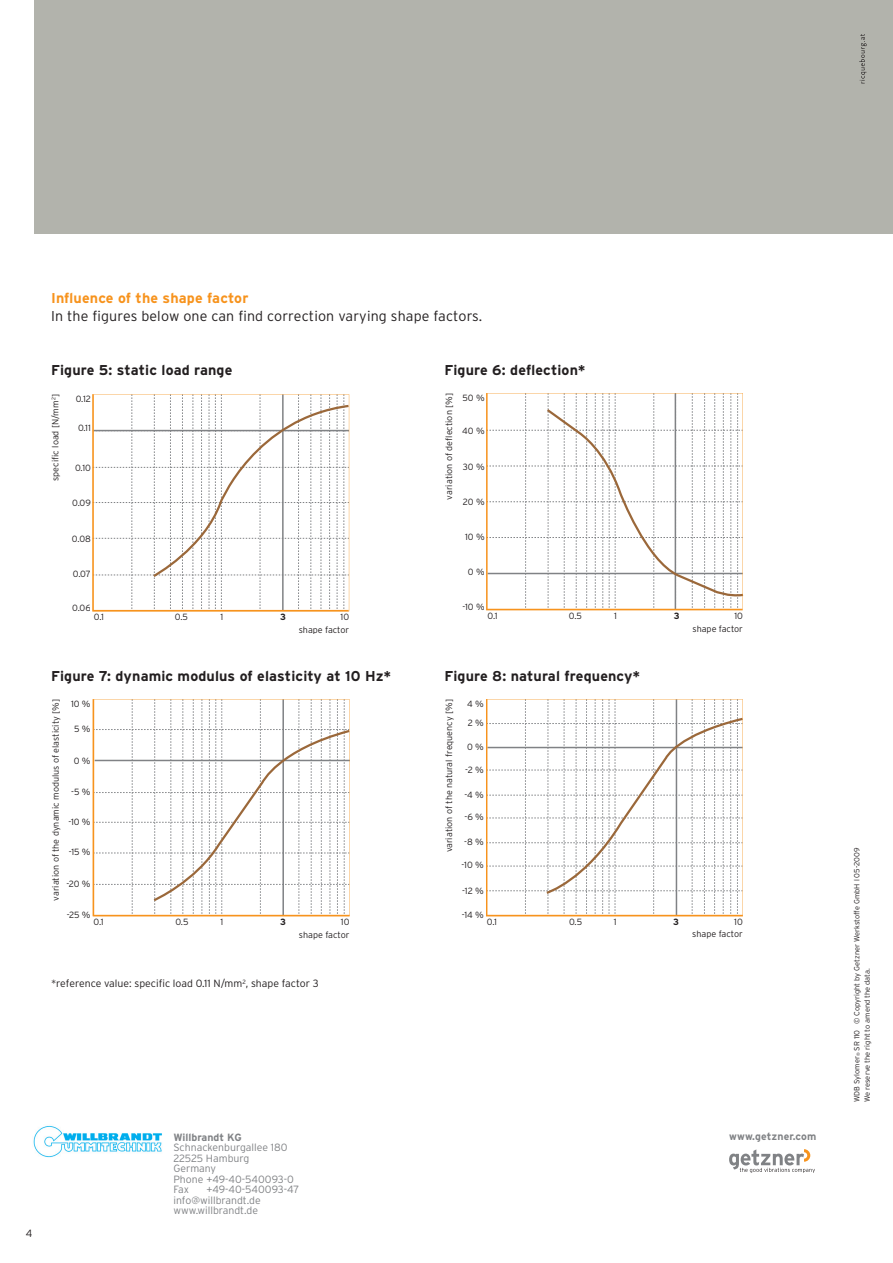
<style>
.page{position:relative;width:893px;height:1263px;background:#fff}
.page>*{position:absolute;margin:0;border:0;box-sizing:border-box;transform-origin:0 0}
.t1{font:700 14.25px "Interstate";letter-spacing:.01em;color:#231f20}
.t2{font:300 14.25px "Interstate";letter-spacing:.01em;color:#231f20}
.t3{font:700 14.25px "Interstate";letter-spacing:.01em;color:#f7931d}
.t4{font:300 10.5px/10.5px "Interstate";color:#808285}
.t5{font:300 10.5px "Interstate";color:#231f20}
.t6{font:700 10.5px "Interstate";color:#808285}
.t7{font:300 9px/12.9px "Interstate";color:#231f20;text-align:right}
.t8{font:700 9px "Interstate";color:#231f20}
.t9{font:300 7.5px/10.5px "Interstate";color:#231f20}
.s1{font-size:4.35px}
</style>
<div class="page">
<div style="left:34px;top:0;width:859px;height:234px;background:#b2b3ac"></div>
<svg style="left:859px;top:34px;width:8px;height:49px"></svg>
<svg style="left:92px;top:394px;width:257px;height:217px"></svg>
<svg style="left:486px;top:393px;width:256px;height:217px"></svg>
<svg style="left:93px;top:699px;width:257px;height:217px"></svg>
<svg style="left:486px;top:699px;width:257px;height:217px"></svg>
<svg style="left:729px;top:1149px;width:86px;height:24px"></svg>
<img style="left:33px;top:1125px;width:129px;height:32px">
<p class="t3" style="left:51px;top:290px;width:199px">Influence of the shape factor</p>
<p class="t2" style="left:51px;top:308px;width:433px">In the figures below one can find correction varying shape factors.</p>
<p class="t1" style="left:51px;top:362px;width:183px">Figure 5: static load range</p>
<p class="t1" style="left:444px;top:362px;width:142px">Figure 6: deflection*</p>
<p class="t7" style="left:49px;top:481px;width:88px;rotate:-90deg">specific load [N/mm<sup>2</sup>]</p>
<p class="t7" style="left:76px;top:392px;width:17px">0.12</p>
<p class="t7" style="left:78px;top:421px;width:14px">0.11</p>
<p class="t7" style="left:75px;top:461px;width:17px">0.10</p>
<p class="t7" style="left:72px;top:496px;width:20px">0.09</p>
<p class="t7" style="left:442px;top:499px;width:108px;rotate:-90deg">variation of deflection [%]</p>
<p class="t7" style="left:462px;top:391px;width:24px">50 %</p>
<p class="t7" style="left:462px;top:425px;width:24px">40 %</p>
<p class="t7" style="left:463px;top:460px;width:23px">30 %</p>
<p class="t7" style="left:463px;top:495px;width:23px">20 %</p>
<p class="t7" style="left:72px;top:533px;width:20px">0.08</p>
<p class="t7" style="left:465px;top:530px;width:21px">10 %</p>
<p class="t7" style="left:73px;top:568px;width:20px">0.07</p>
<p class="t7" style="left:468px;top:565px;width:18px">0 %</p>
<p class="t7" style="left:462px;top:600px;width:24px">-10 %</p>
<p class="t7" style="left:72px;top:601px;width:20px">0.06</p>
<p class="t7" style="left:175px;top:610px;width:15px">0.5</p>
<p class="t7" style="left:221px;top:610px;width:4px">1</p>
<p class="t8" style="left:280px;top:612px;width:7px">3</p>
<p class="t7" style="left:488px;top:609px;width:12px">0.1</p>
<p class="t7" style="left:692px;top:609px;width:52px">10<br>shape factor</p>
<p class="t7" style="left:569px;top:609px;width:15px">0.5</p>
<p class="t7" style="left:614px;top:609px;width:4px">1</p>
<p class="t8" style="left:674px;top:610px;width:7px">3</p>
<p class="t7" style="left:94px;top:610px;width:12px">0.1</p>
<p class="t7" style="left:299px;top:610px;width:52px">10<br>shape factor</p>
<p class="t1" style="left:51px;top:668px;width:342px">Figure 7: dynamic modulus of elasticity at 10 Hz*</p>
<p class="t1" style="left:444px;top:668px;width:197px">Figure 8: natural frequency*</p>
<p class="t7" style="left:442px;top:852px;width:155px;rotate:-90deg">variation of the natural frequency [%]</p>
<p class="t7" style="left:49px;top:900px;width:203px;rotate:-90deg">variation of the dynamic modulus of elasticity [%]</p>
<p class="t7" style="left:467px;top:697px;width:18px">4 %</p>
<p class="t7" style="left:71px;top:697px;width:21px">10 %</p>
<p class="t7" style="left:468px;top:716px;width:18px">2 %</p>
<p class="t7" style="left:74px;top:722px;width:18px">5 %</p>
<p class="t7" style="left:467px;top:740px;width:18px">0 %</p>
<p class="t7" style="left:74px;top:754px;width:18px">0 %</p>
<p class="t7" style="left:465px;top:763px;width:20px">-2 %</p>
<p class="t7" style="left:71px;top:785px;width:21px">-5 %</p>
<p class="t7" style="left:464px;top:788px;width:21px">-4 %</p>
<p class="t7" style="left:464px;top:811px;width:21px">-6 %</p>
<p class="t7" style="left:68px;top:815px;width:24px">-10 %</p>
<p class="t7" style="left:464px;top:835px;width:21px">-8 %</p>
<p class="t7" style="left:69px;top:846px;width:23px">-15 %</p>
<p class="t7" style="left:462px;top:859px;width:24px">-10 %</p>
<p class="t7" style="left:66px;top:877px;width:26px">-20 %</p>
<p class="t7" style="left:462px;top:884px;width:23px">-12 %</p>
<p class="t7" style="left:462px;top:908px;width:24px">-14 %</p>
<p class="t7" style="left:67px;top:909px;width:25px">-25 %</p>
<p class="t7" style="left:94px;top:915px;width:12px">0.1</p>
<p class="t7" style="left:299px;top:915px;width:52px">10<br>shape factor</p>
<p class="t7" style="left:175px;top:915px;width:15px">0.5</p>
<p class="t7" style="left:220px;top:915px;width:4px">1</p>
<p class="t8" style="left:280px;top:916px;width:7px">3</p>
<p class="t7" style="left:487px;top:915px;width:12px">0.1</p>
<p class="t7" style="left:692px;top:915px;width:52px">10<br>shape factor</p>
<p class="t7" style="left:569px;top:915px;width:15px">0.5</p>
<p class="t7" style="left:614px;top:915px;width:4px">1</p>
<p class="t8" style="left:673px;top:916px;width:7px">3</p>
<p class="t5" style="left:51px;top:977px;width:269px">*reference value: specific load 0.11 N/mm<sup>2</sup>, shape factor 3</p>
<p class="t5" style="left:26px;top:1228px;width:8px">4</p>
<p class="t6" style="left:173px;top:1131px;width:70px">Willbrandt KG</p>
<p class="t4" style="left:173px;top:1142px;width:116px">Schnackenburgallee 180<br>22525 Hamburg</p>
<p class="t4" style="left:173px;top:1163px;width:122px">Germany<br>Phone +49-40-540093-0<br>Fax</p>
<p class="t4" style="left:173px;top:1184px;width:127px;text-indent:33px">+49-40-540093-47 info@willbrandt.de www.willbrandt.de</p>
<p class="t6" style="left:729px;top:1130px;width:89px">www.getzner.com</p>
<p class="t9" style="left:851px;top:1102px;width:256px;rotate:-90deg">WDB Sylomer<span class="s1">®</span> SR 110 © Copyright by Getzner Werkstoffe GmbH l 05-2009<br>We reserve the right to amend the data.</p>
</div>
